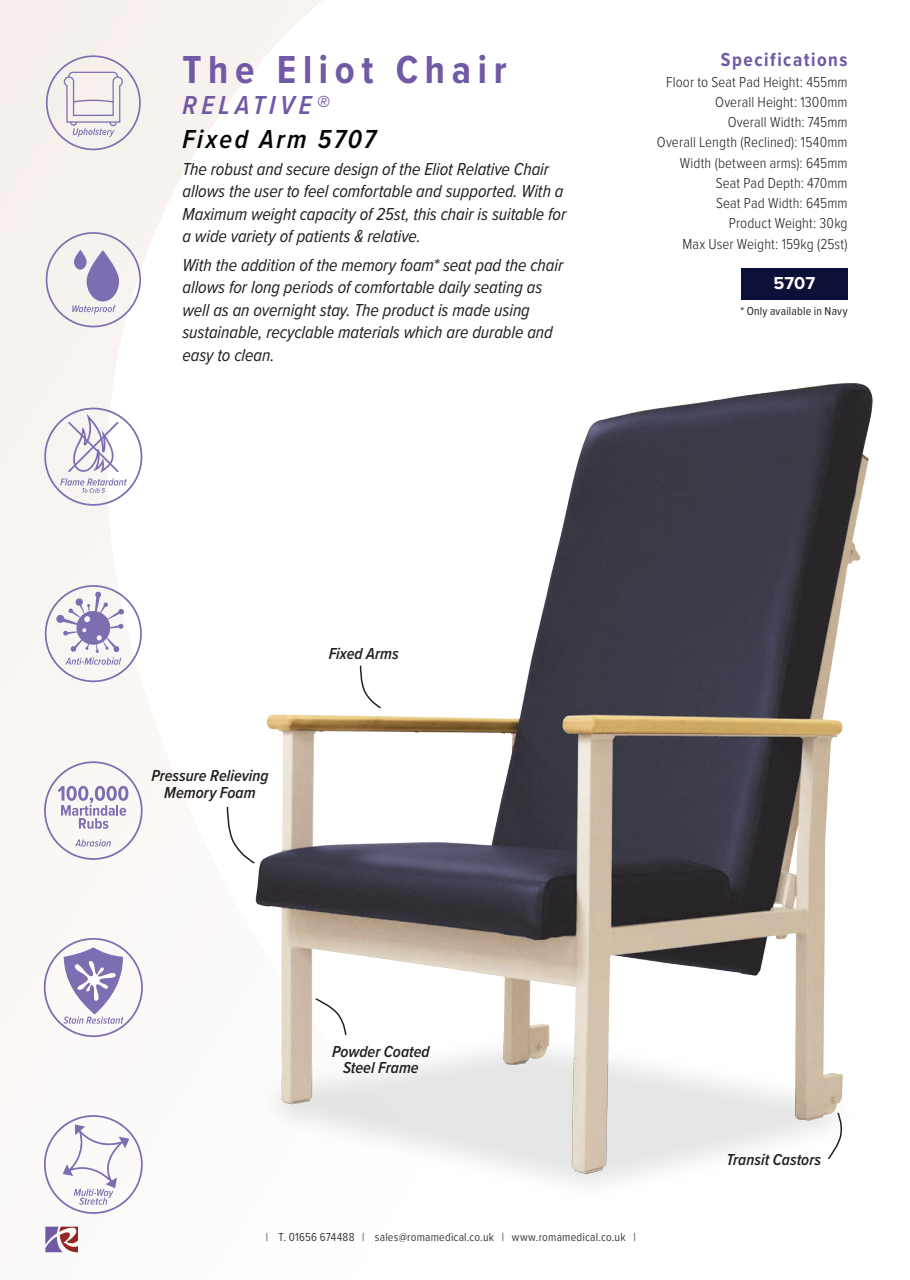
<style>
.page{position:relative;width:910px;height:1280px;background:#fff}
.page>*{position:absolute;margin:0;border:0;box-sizing:border-box;transform-origin:0 0}
.Table_Paragraph{font:700 40.5px "Proxima Nova Cond";letter-spacing:.165em;color:#7059a5}
.Table_Paragraph-2{font:italic 600 27px "Proxima Nova Cond";letter-spacing:.085em;color:#040503}
.Table_Paragraph-3{font:italic 600 27px "Proxima Nova Cond";letter-spacing:.16em;color:#7059a5}
.Table_Paragraph-4{font:700 19.5px "Proxima Nova Cond";letter-spacing:.08em;color:#7059a5}
.Table_Paragraph-5{font:italic 18px/22.5px "Proxima Nova Cond";letter-spacing:-.005em;color:#231f20}
.t1{font:700 18px "Proxima Nova";color:#fff}
.Table_Paragraph-6{font:italic 600 16.5px/16.5px "Proxima Nova Cond";color:#231f20;text-align:center}
.Table_Paragraph-7{font:300 15px "Proxima Nova Cond";letter-spacing:.005em;color:#231f20}
.t2{font:12px "Proxima Nova Cond";letter-spacing:.015em;color:#3e3e3f}
.Table_Paragraph-8{font:12px "Proxima Nova Cond";letter-spacing:.015em;color:#231f20}
</style>
<div class="page">
<svg style="left:0;top:0;width:322px;height:1253px"></svg>
<svg style="left:45px;top:1226px;width:33px;height:26px"></svg>
<img style="left:241px;top:366px;width:632px;height:850px">
<svg style="left:359px;top:665px;width:23px;height:44px"></svg>
<svg style="left:315px;top:998px;width:32px;height:38px"></svg>
<svg style="left:827px;top:1112px;width:17px;height:48px"></svg>
<svg style="left:226px;top:806px;width:29px;height:58px"></svg>
<div style="left:741px;top:268px;width:107px;height:32px;background:#0d1039"></div>
<svg style="left:46px;top:232px;width:95px;height:95px"></svg>
<svg style="left:46px;top:55px;width:95px;height:95px;background:#e8e0e5"></svg>
<svg style="left:44px;top:938px;width:99px;height:99px"></svg>
<svg style="left:44px;top:1115px;width:99px;height:99px"></svg>
<svg style="left:44px;top:408px;width:98px;height:98px"></svg>
<svg style="left:45px;top:585px;width:97px;height:97px"></svg>
<svg style="left:44px;top:761px;width:99px;height:99px"></svg>
<p class="Table_Paragraph" style="left:182px;top:40px;width:326px">The Eliot Chair</p>
<p class="Table_Paragraph-3" style="left:182px;top:85px;width:148px">RELATIVE®</p>
<p class="Table_Paragraph-2" style="left:182px;top:119px;width:195px">Fixed Arm 5707</p>
<p class="Table_Paragraph-5" style="left:182px;top:157px;width:385px">The robust and secure design of the Eliot Relative Chair allows the user to feel comfortable and supported. With a Maximum weight capacity of 25st, this chair is suitable for a wide variety of patients &amp; relative.</p>
<p class="Table_Paragraph-5" style="left:182px;top:253px;width:382px">With the addition of the memory foam* seat pad the chair allows for long periods of comfortable daily seating as well as an overnight stay. The product is made using sustainable, recyclable materials which are durable and easy to clean.</p>
<p class="Table_Paragraph-4" style="left:721px;top:46px;width:128px">Specifications</p>
<p class="Table_Paragraph-7" style="left:666px;top:71px;width:183px">Floor to Seat Pad Height: 455mm</p>
<p class="Table_Paragraph-7" style="left:715px;top:91px;width:134px">Overall Height: 1300mm</p>
<p class="Table_Paragraph-7" style="left:728px;top:111px;width:121px">Overall Width: 745mm</p>
<p class="Table_Paragraph-7" style="left:657px;top:131px;width:192px">Overall Length (Reclined): 1540mm</p>
<p class="Table_Paragraph-7" style="left:680px;top:152px;width:169px">Width (between arms): 645mm</p>
<p class="Table_Paragraph-7" style="left:716px;top:172px;width:133px">Seat Pad Depth: 470mm</p>
<p class="Table_Paragraph-7" style="left:716px;top:192px;width:133px">Seat Pad Width: 645mm</p>
<p class="Table_Paragraph-7" style="left:729px;top:212px;width:120px">Product Weight: 30kg</p>
<p class="Table_Paragraph-7" style="left:682px;top:233px;width:167px">Max User Weight: 159kg (25st)</p>
<p class="t1" style="left:773px;top:270px;width:43px">5707</p>
<p class="Table_Paragraph-8" style="left:740px;top:302px;width:109px">* Only available in Navy</p>
<p class="Table_Paragraph-6" style="left:151px;top:767px;width:119px">Pressure Relieving<br>Memory Foam</p>
<p class="Table_Paragraph-6" style="left:329px;top:645px;width:71px">Fixed Arms</p>
<p class="Table_Paragraph-6" style="left:332px;top:1042px;width:99px">Powder Coated<br>Steel Frame</p>
<p class="t2" style="left:266px;top:1228px;width:371px">| T. 01656 674488 | sales@romamedical.co.uk | www.romamedical.co.uk |</p>
<p class="Table_Paragraph-6" style="left:726px;top:1151px;width:96px">Transit Castors</p>
</div>
